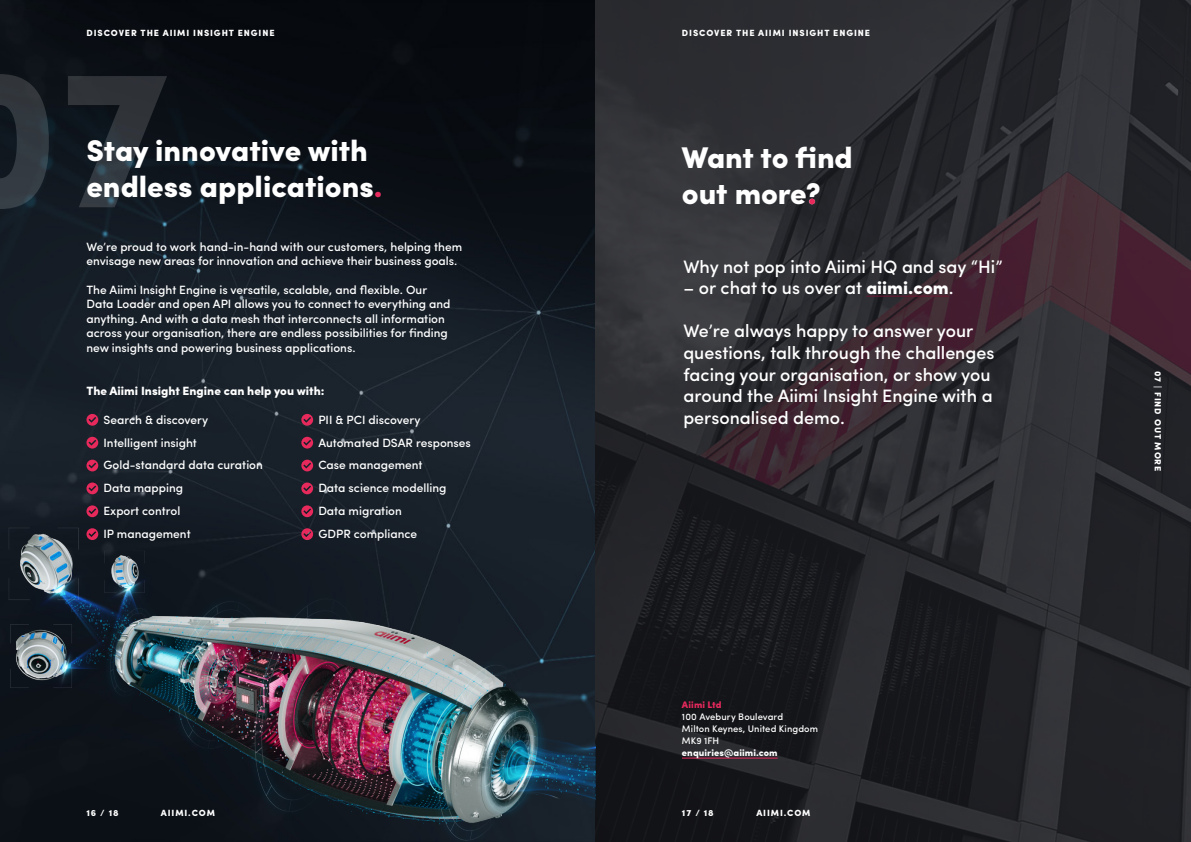
<style>
.page{position:relative;width:1191px;height:842px;background:#fff}
.page>*{position:absolute;margin:0;border:0;box-sizing:border-box;transform-origin:0 0}
.t1{font:900 200px "Sofia Pro";color:#fff}
.Quote_Large_White{font:900 30px/36px "Sofia Pro";color:#fff}
.t2{font:500 18px/21.6px "Sofia Pro";color:#fff}
.t3{font:500 12px/14.4px "Sofia Pro";color:#fff}
.t4{font:900 12px "Sofia Pro";color:#fff}
.Body_Medium_9_5pt__W{font:500 9.5px "Sofia Pro";letter-spacing:.005em;color:#fff}
.Body_Medium_9_5pt__W-2{font:900 9.5px "Sofia Pro";letter-spacing:.01em;color:#fff}
.Body_Medium_9_5pt__W-3{font:900 9.5px "Sofia Pro";letter-spacing:.01em;color:#e7295d}
.t5{font:900 9px "Sofia Pro";letter-spacing:.1em;color:#fff}
.s1{color:#e72b5e}
.s2{font-weight:900}
</style>
<div class="page">
<img style="left:0;top:0;width:595px;height:517px">
<img style="left:595px;top:0;width:596px;height:842px">
<img style="left:0;top:517px;width:595px;height:325px">
<hr style="left:682px;top:758px;width:95px;height:1px;background:#e7295d">
<hr style="left:866px;top:296px;width:83px;height:1px;background:#6f1530">
<svg style="left:809px;top:199px;width:6px;height:5px"></svg>
<svg style="left:86px;top:528px;width:12px;height:12px"></svg>
<svg style="left:301px;top:528px;width:12px;height:12px"></svg>
<svg style="left:86px;top:414px;width:12px;height:12px"></svg>
<svg style="left:301px;top:414px;width:12px;height:12px"></svg>
<svg style="left:86px;top:437px;width:12px;height:12px"></svg>
<svg style="left:301px;top:437px;width:12px;height:12px"></svg>
<svg style="left:86px;top:460px;width:12px;height:11px"></svg>
<svg style="left:301px;top:460px;width:12px;height:11px"></svg>
<svg style="left:86px;top:482px;width:12px;height:12px"></svg>
<svg style="left:301px;top:482px;width:12px;height:12px"></svg>
<svg style="left:86px;top:505px;width:12px;height:12px"></svg>
<svg style="left:301px;top:505px;width:12px;height:12px"></svg>
<p class="t5" style="left:86px;top:26px;width:190px">DISCOVER THE AIIMI INSIGHT ENGINE</p>
<h1 class="t1" style="left:60px;top:-20px;width:111px">7</h1>
<p class="Quote_Large_White" style="left:86px;top:131px;width:298px">Stay innovative with endless applications<span class="s1">.</span></p>
<p class="t3" style="left:86px;top:239px;width:377px">We’re proud to work hand-in-hand with our customers, helping them envisage new areas for innovation and achieve their business goals.</p>
<p class="t3" style="left:86px;top:282px;width:365px">The Aiimi Insight Engine is versatile, scalable, and flexible. Our Data Loader and open API allows you to connect to everything and anything. And with a data mesh that interconnects all information across your organisation, there are endless possibilities for finding new insights and powering business applications.</p>
<p class="t4" style="left:86px;top:381px;width:239px">The Aiimi Insight Engine can help you with:</p>
<p class="t3" style="left:103px;top:411px;width:106px">Search &amp; discovery</p>
<p class="t3" style="left:103px;top:434px;width:95px">Intelligent insight</p>
<p class="t3" style="left:103px;top:457px;width:161px">Gold-standard data curation</p>
<p class="t3" style="left:103px;top:480px;width:81px">Data mapping</p>
<p class="t3" style="left:103px;top:503px;width:78px">Export control</p>
<p class="t3" style="left:103px;top:526px;width:89px">IP management</p>
<p class="t3" style="left:318px;top:411px;width:104px">PII &amp; PCI discovery</p>
<p class="t3" style="left:318px;top:434px;width:154px">Automated DSAR responses</p>
<p class="t3" style="left:318px;top:457px;width:106px">Case management</p>
<p class="t3" style="left:318px;top:480px;width:130px">Data science modelling</p>
<p class="t3" style="left:318px;top:503px;width:85px">Data migration</p>
<p class="t3" style="left:318px;top:526px;width:100px">GDPR compliance</p>
<p class="t5" style="left:682px;top:26px;width:190px">DISCOVER THE AIIMI INSIGHT ENGINE</p>
<p class="Quote_Large_White" style="left:682px;top:137px;width:172px">Want to find</p>
<p class="Quote_Large_White" style="left:682px;top:173px;width:140px">out more?</p>
<p class="t2" style="left:683px;top:254px;width:321px">Why not pop into Aiimi HQ and say “Hi”</p>
<p class="t2" style="left:683px;top:276px;width:272px">– or chat to us over at <span class="s2">aiimi.com</span>.</p>
<p class="t2" style="left:683px;top:319px;width:312px">We’re always happy to answer your questions, talk through the challenges facing your organisation, or show you around the Aiimi Insight Engine with a personalised demo.</p>
<p class="Body_Medium_9_5pt__W-3" style="left:682px;top:697px;width:41px">Aiimi Ltd</p>
<p class="Body_Medium_9_5pt__W" style="left:682px;top:710px;width:103px">100 Avebury Boulevard</p>
<p class="Body_Medium_9_5pt__W" style="left:682px;top:722px;width:137px">Milton Keynes, United Kingdom</p>
<p class="Body_Medium_9_5pt__W" style="left:682px;top:734px;width:39px">MK9 1FH</p>
<p class="Body_Medium_9_5pt__W-2" style="left:682px;top:745px;width:97px">enquiries@aiimi.com</p>
<p class="t5" style="left:86px;top:805px;width:34px">16 / 18</p>
<p class="t5" style="left:756px;top:805px;width:56px">AIIMI.COM</p>
<p class="t5" style="left:161px;top:805px;width:56px">AIIMI.COM</p>
<p class="t5" style="left:682px;top:805px;width:33px">17 / 18</p>
<p class="t5" style="left:1165px;top:371px;width:102px;rotate:90deg">07 | FIND OUT MORE</p>
</div>
